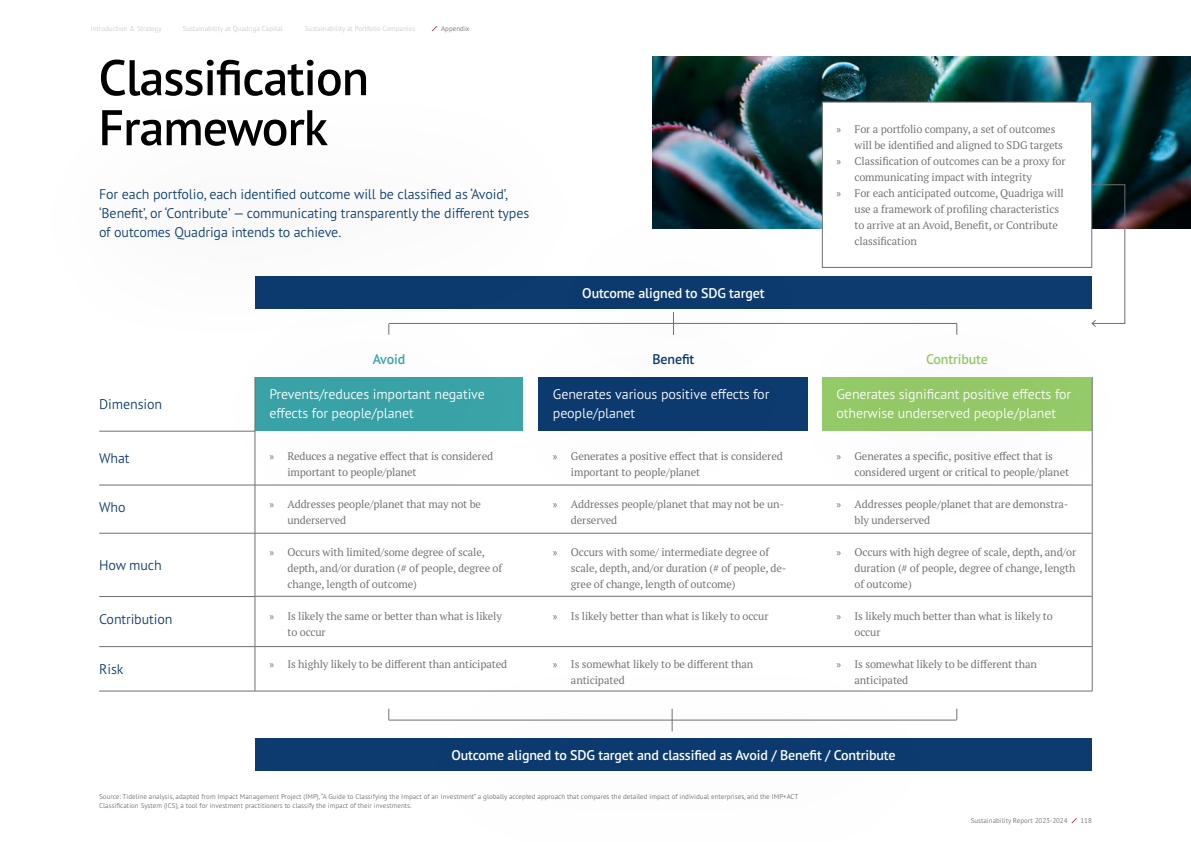
<style>
.page{position:relative;width:1191px;height:842px;background:#fff}
.page>*{position:absolute;margin:0;border:0;box-sizing:border-box;transform-origin:0 0}
.t1{font:600 50px/50px "PT Sans Pro";letter-spacing:-.02em;color:#000}
.t2{font:300 14px/19px "PT Sans Pro";letter-spacing:-.01em;color:#0d3b70}
.t3{font:300 14px/19px "PT Sans Pro";letter-spacing:-.01em;color:#fff}
.t4{font:600 14px "PT Sans Pro";letter-spacing:-.01em;color:#fff}
.t5{font:600 14px "PT Sans Pro";letter-spacing:-.01em;color:#96cb69}
.t6{font:600 14px "PT Sans Pro";letter-spacing:-.01em;color:#0d3b70}
.t7{font:600 14px "PT Sans Pro";letter-spacing:-.01em;color:#3aa4a8}
.t8{font:11px/16px "PT Serif Pro";letter-spacing:-.01em;color:#706f6f}
.t9{font:300 7px/8.4px "PT Sans Pro";color:#706f6f}
.t10{font:300 7px "PT Sans Pro";color:#cacaca}
.s1{font-family:"Myriad Pro"}
</style>
<div class="page">
<svg style="left:1071px;top:818px;width:6px;height:5px"></svg>
<img style="left:652px;top:57px;width:539px;height:171px">
<div style="left:255px;top:738px;width:836px;height:33px;background:#0d3b70"></div>
<div style="left:180px;top:278px;width:390px;height:262px;background:#000;opacity:.5"></div>
<div style="left:464px;top:279px;width:388px;height:257px;background:#000;opacity:.5"></div>
<div style="left:501px;top:175px;width:356px;height:250px;background:#000;opacity:.5"></div>
<div style="left:371px;top:636px;width:616px;height:206px;background:#000;opacity:.5"></div>
<div style="left:748px;top:278px;width:415px;height:265px;background:#000;opacity:.5"></div>
<hr style="left:255px;top:646px;width:836px;height:1px;background:#706f6f">
<hr style="left:99px;top:691px;width:993px;height:1px;background:#706f6f">
<hr style="left:255px;top:596px;width:836px;height:1px;background:#706f6f">
<hr style="left:255px;top:533px;width:836px;height:1px;background:#706f6f">
<hr style="left:255px;top:485px;width:836px;height:1px;background:#706f6f">
<hr style="left:99px;top:485px;width:156px;height:1px;background:#706f6f">
<hr style="left:99px;top:431px;width:156px;height:1px;background:#706f6f">
<hr style="left:99px;top:533px;width:156px;height:1px;background:#706f6f">
<hr style="left:99px;top:596px;width:156px;height:1px;background:#706f6f">
<hr style="left:99px;top:646px;width:156px;height:1px;background:#706f6f">
<div style="left:822px;top:102px;width:270px;height:166px;background:#fff;border:1px solid #706f6f"></div>
<hr style="left:389px;top:323px;width:568px;height:1px;background:#706f6f">
<svg style="left:673px;top:312px;width:1px;height:23px"></svg>
<hr style="left:388px;top:720px;width:568px;height:1px;background:#706f6f">
<svg style="left:672px;top:709px;width:1px;height:22px"></svg>
<svg style="left:1091px;top:184px;width:34px;height:143px"></svg>
<div style="left:5px;top:77px;width:616px;height:285px;background:#000;opacity:.5"></div>
<hr style="left:255px;top:377px;width:1px;height:314px;background:#706f6f">
<hr style="left:1092px;top:377px;width:1px;height:314px;background:#706f6f">
<svg style="left:431px;top:26px;width:7px;height:5px"></svg>
<p class="t10" style="left:91px;top:24px;width:73px">Introduction &amp; Strategy</p>
<p class="t10" style="left:183px;top:24px;width:102px">Sustainability at Quadriga Capital</p>
<p class="t10" style="left:305px;top:24px;width:112px">Sustainability at Portfolio Companies</p>
<p class="t9" style="left:441px;top:24px;width:30px">Appendix</p>
<h1 class="t1" style="left:99px;top:52px;width:272px">Classification<br>Framework</h1>
<p class="t2" style="left:99px;top:184px;width:432px">For each portfolio, each identified outcome will be classified as ‘Avoid’, ‘Benefit’, or ‘Contribute’ — communicating transparently the different types of outcomes Quadriga intends to achieve.</p>
<p class="t7" style="left:373px;top:350px;width:34px">Avoid</p>
<p class="t4" style="left:582px;top:284px;width:184px">Outcome aligned to SDG target</p>
<p class="t6" style="left:652px;top:350px;width:43px">Benefit</p>
<p class="t2" style="left:99px;top:395px;width:64px">Dimension</p>
<p class="t2" style="left:99px;top:448px;width:32px">What</p>
<p class="t2" style="left:99px;top:497px;width:28px">Who</p>
<p class="t2" style="left:99px;top:555px;width:64px">How much</p>
<p class="t2" style="left:99px;top:609px;width:75px">Contribution</p>
<p class="t2" style="left:99px;top:659px;width:26px">Risk</p>
<p class="t3" style="left:269px;top:384px;width:217px">Prevents/reduces important negative effects for people/planet</p>
<p class="t3" style="left:553px;top:384px;width:218px">Generates various positive effects for people/planet</p>
<p class="t8" style="left:287px;top:447px;width:207px;text-indent:-18px"><span class="s1">»</span> Reduces a negative effect that is considered important to people/planet</p>
<p class="t8" style="left:287px;top:495px;width:195px;text-indent:-18px"><span class="s1">»</span> Addresses people/planet that may not be underserved</p>
<p class="t8" style="left:287px;top:543px;width:216px;text-indent:-18px"><span class="s1">»</span> Occurs with limited/some degree of scale, depth, and/or duration (# of people, degree of change, length of outcome)</p>
<p class="t8" style="left:287px;top:607px;width:216px;text-indent:-18px"><span class="s1">»</span> Is likely the same or better than what is likely to occur</p>
<p class="t8" style="left:269px;top:655px;width:239px"><span class="s1">»</span> Is highly likely to be different than anticipated</p>
<p class="t8" style="left:571px;top:447px;width:213px;text-indent:-18px"><span class="s1">»</span> Generates a positive effect that is considered important to people/planet</p>
<p class="t8" style="left:571px;top:495px;width:215px;text-indent:-18px"><span class="s1">»</span> Addresses people/planet that may not be un&shy;derserved</p>
<p class="t8" style="left:571px;top:543px;width:217px;text-indent:-18px"><span class="s1">»</span> Occurs with some/ intermediate degree of scale, depth, and/or duration (# of people, de&shy;gree of change, length of outcome)</p>
<p class="t8" style="left:553px;top:607px;width:217px"><span class="s1">»</span> Is likely better than what is likely to occur</p>
<p class="t8" style="left:571px;top:655px;width:184px;text-indent:-18px"><span class="s1">»</span> Is somewhat likely to be different than anticipated</p>
<p class="t8" style="left:836px;top:121px;width:220px"><span class="s1">»</span> For a portfolio company, a set of outcomes</p>
<p class="t8" style="left:854px;top:137px;width:210px">will be identified and aligned to SDG targets</p>
<p class="t8" style="left:836px;top:153px;width:231px"><span class="s1">»</span> Classification of outcomes can be a proxy for</p>
<p class="t8" style="left:854px;top:169px;width:179px">communicating impact with integrity</p>
<p class="t8" style="left:836px;top:185px;width:229px"><span class="s1">»</span> For each anticipated outcome, Quadriga will</p>
<p class="t8" style="left:854px;top:201px;width:206px">use a framework of profiling characteristics</p>
<p class="t8" style="left:854px;top:217px;width:205px">to arrive at an Avoid, Benefit, or Contribute</p>
<p class="t8" style="left:854px;top:233px;width:64px">classification</p>
<p class="t5" style="left:926px;top:350px;width:63px">Contribute</p>
<p class="t3" style="left:836px;top:384px;width:236px">Generates significant positive effects for otherwise underserved people/planet</p>
<p class="t8" style="left:854px;top:447px;width:216px;text-indent:-18px"><span class="s1">»</span> Generates a specific, positive effect that is considered urgent or critical to people/planet</p>
<p class="t8" style="left:854px;top:495px;width:215px;text-indent:-18px"><span class="s1">»</span> Addresses people/planet that are demonstra&shy;bly underserved</p>
<p class="t8" style="left:854px;top:543px;width:223px;text-align:justify;text-indent:-18px"><span class="s1">»</span> Occurs with high degree of scale, depth, and/or duration (# of people, degree of change, length of outcome)</p>
<p class="t8" style="left:854px;top:607px;width:200px;text-indent:-18px"><span class="s1">»</span> Is likely much better than what is likely to occur</p>
<p class="t8" style="left:854px;top:655px;width:184px;text-indent:-18px"><span class="s1">»</span> Is somewhat likely to be different than anticipated</p>
<p class="t4" style="left:451px;top:746px;width:445px">Outcome aligned to SDG target and classified as Avoid / Benefit / Contribute</p>
<p class="t9" style="left:99px;top:792px;width:700px">Source: Tideline analysis, adapted from Impact Management Project (IMP), “A Guide to Classifying the Impact of an Investment” a globally accepted approach that compares the detailed impact of individual enterprises, and the IMP+ACT<br>Classification System (ICS), a tool for investment practitioners to classify the impact of their investments.</p>
<p class="t9" style="left:970px;top:816px;width:98px">Sustainability Report 2023-2024</p>
<p class="t9" style="left:1080px;top:816px;width:13px">118</p>
</div>
